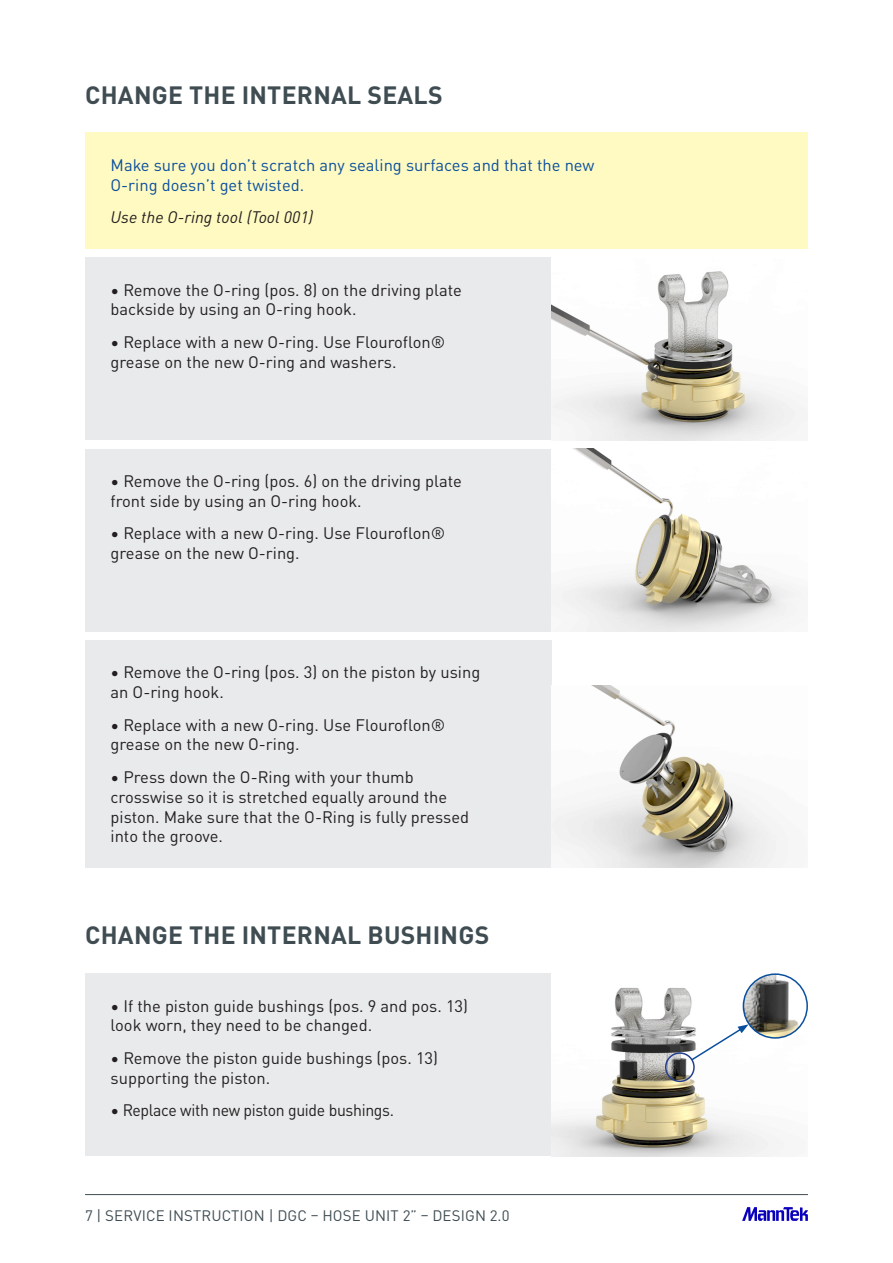
<style>
.page{position:relative;width:893px;height:1263px;background:#fff}
.page>*{position:absolute;margin:0;border:0;box-sizing:border-box;transform-origin:0 0}
.Chapter_heading{font:700 24.75px "DINOT";letter-spacing:.01em;color:#3f4d53}
.Bread___italic{font:16.5px/19.8px "DINOT";color:#231f20}
.Bread{font:16.5px/19.8px "DINOT";color:#231f20}
.Bread-2{font:16.5px/19.8px "DIN Pro";color:#0a4f9e}
.Bread___italic-2{font:16.5px "DINOT";letter-spacing:-.02em;color:#231f20;scale:.96 1}
.Bread___italic-3{font:italic 16.5px "DIN Pro";color:#231f20}
.t1{font:15px "DINOT";letter-spacing:.01em;color:#3f4d53}
.s1{font-family:"DIN Pro"}
</style>
<div class="page">
<svg style="left:742px;top:1207px;width:66px;height:14px"></svg>
<hr style="left:85px;top:1194px;width:723px;height:1px;background:#3f4d53">
<div style="left:85px;top:257px;width:466px;height:183px;background:#e8eaeb"></div>
<div style="left:85px;top:449px;width:466px;height:183px;background:#e8eaeb"></div>
<img style="left:551px;top:271px;width:257px;height:169px">
<div style="left:85px;top:640px;width:466px;height:228px;background:#e8eaeb"></div>
<img style="left:551px;top:685px;width:237px;height:183px">
<img style="left:551px;top:449px;width:251px;height:183px">
<div style="left:85px;top:133px;width:723px;height:116px;background:#fffac1"></div>
<div style="left:85px;top:973px;width:466px;height:183px;background:#e8eaeb"></div>
<img style="left:551px;top:974px;width:257px;height:182px">
<div style="left:665px;top:1052px;width:30px;height:30px;border:2px solid #253f8e;border-radius:50%"></div>
<img style="left:743px;top:974px;width:64px;height:64px;border-radius:32px">
<div style="left:743px;top:973px;width:65px;height:66px;border:2px solid #0a4f9e;border-radius:50%"></div>
<svg style="left:690px;top:1024px;width:58px;height:38px"></svg>
<p class="Chapter_heading" style="left:85px;top:79px;width:359px">CHANGE THE INTERNAL SEALS</p>
<p class="Bread-2" style="left:111px;top:154px;width:485px">Make sure you don’t scratch any sealing surfaces and that the new<br>O-ring doesn’t get twisted.</p>
<p class="Bread___italic-3" style="left:111px;top:205px;width:204px">Use the O-ring tool (Tool 001)</p>
<p class="Bread___italic" style="left:111px;top:279px;width:353px"><span class="s1">•</span> Remove the O-ring (pos. 8) on the driving plate backside by using an O-ring hook.</p>
<p class="Bread" style="left:111px;top:332px;width:336px"><span class="s1">•</span> Replace with a new O-ring. Use Flouroflon® grease on the new O-ring and washers.</p>
<p class="Bread___italic" style="left:111px;top:471px;width:353px"><span class="s1">•</span> Remove the O-ring (pos. 6) on the driving plate front side by using an O-ring hook.</p>
<p class="Bread" style="left:111px;top:523px;width:336px"><span class="s1">•</span> Replace with a new O-ring. Use Flouroflon® grease on the new O-ring.</p>
<p class="Bread___italic" style="left:111px;top:662px;width:371px"><span class="s1">•</span> Remove the O-ring (pos. 3) on the piston by using an O-ring hook.</p>
<p class="Bread___italic" style="left:111px;top:714px;width:336px"><span class="s1">•</span> Replace with a new O-ring. Use Flouroflon® grease on the new O-ring.</p>
<p class="Bread___italic" style="left:111px;top:767px;width:360px"><span class="s1">•</span> Press down the O-Ring with your thumb crosswise so it is stretched equally around the piston. Make sure that the O-Ring is fully pressed into the groove.</p>
<p class="Chapter_heading" style="left:85px;top:919px;width:406px">CHANGE THE INTERNAL BUSHINGS</p>
<p class="Bread___italic" style="left:111px;top:995px;width:359px"><span class="s1">•</span> If the piston guide bushings (pos. 9 and pos. 13) look worn, they need to be changed.</p>
<p class="Bread___italic" style="left:111px;top:1048px;width:329px"><span class="s1">•</span> Remove the piston guide bushings (pos. 13) supporting the piston.</p>
<p class="Bread___italic-2" style="left:111px;top:1100px;width:297px"><span class="s1">•</span> Replace with new piston guide bushings.</p>
<p class="t1" style="left:85px;top:1206px;width:426px">7 | SERVICE INSTRUCTION | DGC – HOSE UNIT 2” – DESIGN 2.0</p>
</div>
